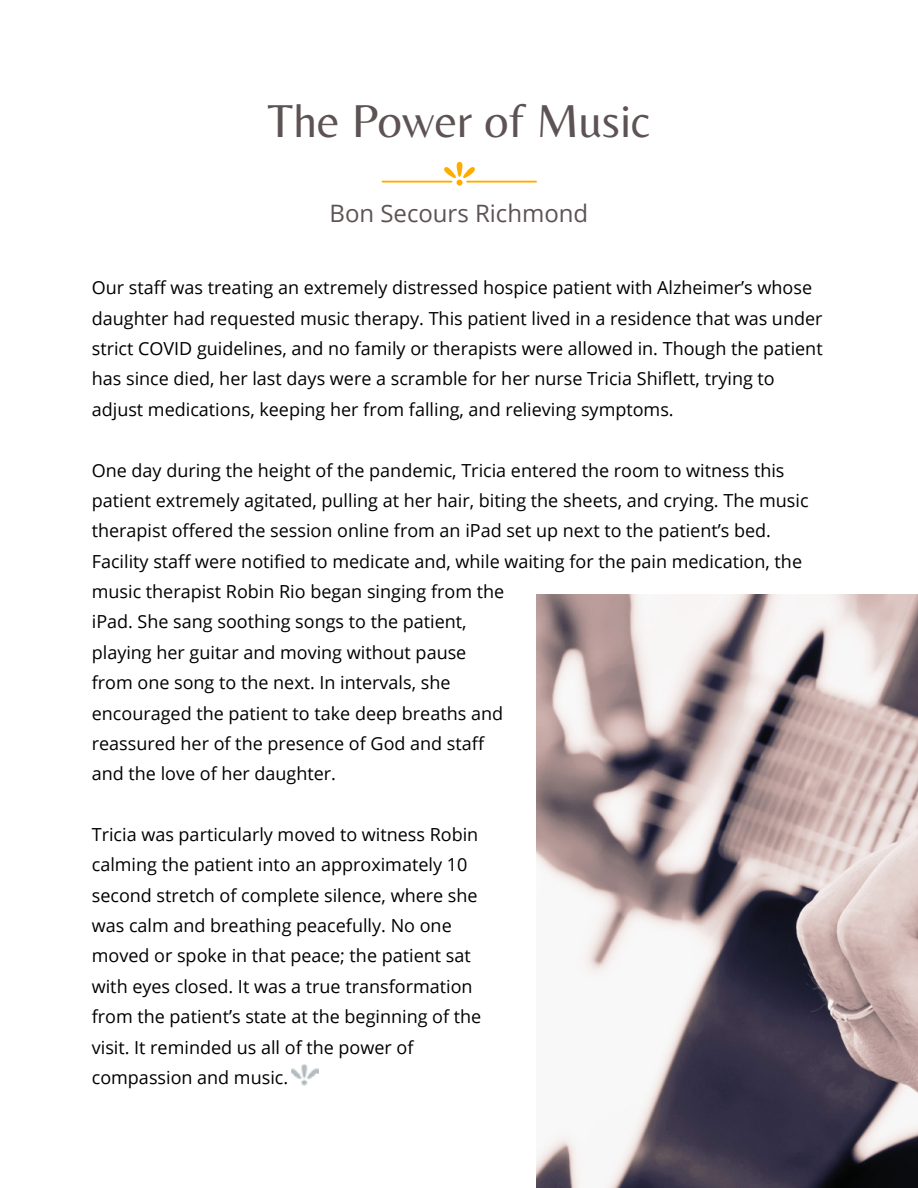
<style>
.page{position:relative;width:918px;height:1188px;background:#fff}
.page>*{position:absolute;margin:0;border:0;box-sizing:border-box;transform-origin:0 0}
.t1{font:48px "Belleza";color:#5d5354}
.t2{font:24px "Open Sans";color:#5d5354}
.t3{font:18px/30.3px "Open Sans";color:#000}
</style>
<div class="page">
<svg style="left:444px;top:162px;width:31px;height:24px"></svg>
<hr style="left:382px;top:181px;width:70px;height:2px;background:#ffac00">
<hr style="left:466px;top:181px;width:71px;height:2px;background:#ffac00">
<img style="left:536px;top:594px;width:382px;height:594px">
<img style="left:291px;top:1064px;width:27px;height:22px">
<h1 class="t1" style="left:267px;top:92px;width:385px">The Power of Music</h1>
<h2 class="t2" style="left:329px;top:197px;width:260px">Bon Secours Richmond</h2>
<p class="t3" style="left:92px;top:272px;width:732px">Our staff was treating an extremely distressed hospice patient with Alzheimer’s whose daughter had requested music therapy. This patient lived in a residence that was under strict COVID guidelines, and no family or therapists were allowed in. Though the patient has since died, her last days were a scramble for her nurse Tricia Shiflett, trying to adjust medications, keeping her from falling, and relieving symptoms.</p>
<p class="t3" style="left:92px;top:454px;width:718px">One day during the height of the pandemic, Tricia entered the room to witness this patient extremely agitated, pulling at her hair, biting the sheets, and crying. The music therapist offered the session online from an iPad set up next to the patient’s bed.<br>Facility staff were notified to medicate and, while waiting for the pain medication, the</p>
<p class="t3" style="left:92px;top:576px;width:414px">music therapist Robin Rio began singing from the iPad. She sang soothing songs to the patient, playing her guitar and moving without pause from one song to the next. In intervals, she encouraged the patient to take deep breaths and reassured her of the presence of God and staff and the love of her daughter.</p>
<p class="t3" style="left:92px;top:819px;width:391px">Tricia was particularly moved to witness Robin calming the patient into an approximately 10 second stretch of complete silence, where she was calm and breathing peacefully. No one moved or spoke in that peace; the patient sat with eyes closed. It was a true transformation from the patient’s state at the beginning of the visit. It reminded us all of the power of compassion and music.</p>
</div>
